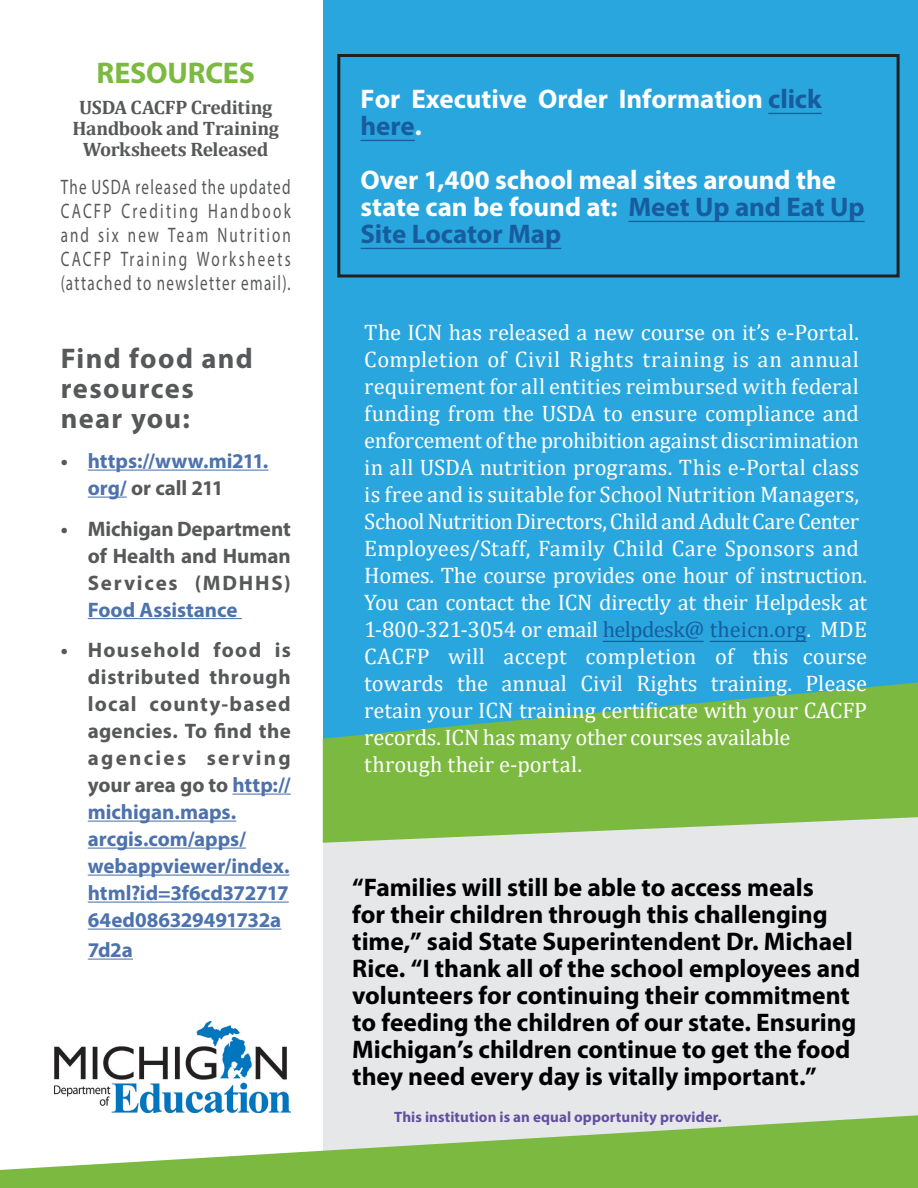
<style>
.page{position:relative;width:918px;height:1188px;background:#fff}
.page>*{position:absolute;margin:0;border:0;box-sizing:border-box;transform-origin:0 0}
.t1{font:700 30px "Myriad Pro";letter-spacing:-.005em;color:#7cb941}
.t2{font:700 28.5px/30px "Myriad Pro";letter-spacing:.045em;color:#57585a}
.Newsletter_Title{font:700 27px/27px "Myriad Pro";letter-spacing:-.005em;color:#fff}
.Newsletter_Title-2{font:700 25.5px/27px "Myriad Pro";letter-spacing:-.005em;color:#000}
.Gray_Special_Article{font:22.5px/27px "Cambria";color:#fff}
.t3{font:700 21px/27px "Myriad Pro";color:#57585a;text-align:justify}
.t4{font:21px/24px "Myriad Pro";letter-spacing:.105em;color:#57585a;text-align:justify;scale:.72 1}
.t5{font:700 21px/27px "Myriad Pro";letter-spacing:-.005em;color:#4d72ac}
.t6{font:700 19.5px/21px "Cambria";letter-spacing:-.015em;color:#57585a;text-align:center}
.Newsletter_Title-3{font:700 15px "Myriad Pro";letter-spacing:.005em;color:#644ea0}
.s1{color:#57585a}
.s2{color:#4d72ac}
.s3{color:#175d9e}
</style>
<div class="page">
<div style="left:323px;top:0;width:595px;height:751px;background:#2aa6de"></div>
<div style="left:323px;top:754px;width:595px;height:434px;background:#e6e7e9"></div>
<svg style="left:323px;top:683px;width:595px;height:160px;fill:#7cb941"></svg>
<svg style="left:0;top:1115px;width:918px;height:73px;fill:#7cb941"></svg>
<div style="left:337px;top:54px;width:563px;height:224px;border:3px solid #231f20"></div>
<hr style="left:88px;top:470px;width:180px;height:1px;background:#4d72ac">
<hr style="left:88px;top:497px;width:39px;height:1px;background:#4d72ac">
<hr style="left:88px;top:618px;width:154px;height:1px;background:#4d72ac">
<hr style="left:232px;top:794px;width:59px;height:1px;background:#4d72ac">
<hr style="left:88px;top:821px;width:148px;height:1px;background:#4d72ac">
<hr style="left:88px;top:848px;width:158px;height:1px;background:#4d72ac">
<hr style="left:88px;top:875px;width:201px;height:1px;background:#4d72ac">
<hr style="left:88px;top:902px;width:201px;height:1px;background:#4d72ac">
<hr style="left:88px;top:929px;width:193px;height:1px;background:#4d72ac">
<hr style="left:88px;top:959px;width:45px;height:1px;background:#4d72ac">
<img style="left:54px;top:1021px;width:237px;height:91px">
<hr style="left:768px;top:113px;width:54px;height:1px;background:#175d9e">
<hr style="left:361px;top:140px;width:54px;height:1px;background:#175d9e">
<hr style="left:628px;top:221px;width:237px;height:1px;background:#175d9e">
<hr style="left:361px;top:248px;width:200px;height:1px;background:#175d9e">
<hr style="left:603px;top:641px;width:101px;height:1px;background:#175d9e">
<hr style="left:710px;top:641px;width:96px;height:1px;background:#175d9e">
<p class="t1" style="left:96px;top:54px;width:160px">RESOURCES</p>
<p class="t6" style="left:73px;top:96px;width:208px">USDA CACFP Crediting<br>Handbook and Training<br>Worksheets Released</p>
<p class="t4" style="left:61px;top:174px;width:321px">The USDA released the updated CACFP Crediting Handbook and six new Team Nutrition CACFP Training Worksheets (attached to newsletter email).</p>
<p class="t2" style="left:61px;top:342px;width:194px">Find food and resources near you:</p>
<p class="t5" style="left:88px;top:447px;width:182px;text-indent:-27px"><span class="s1">•</span> https://www.mi211. org/ <span class="s1">or call 211</span></p>
<p class="t3" style="left:88px;top:514px;width:205px;text-indent:-27px">• Michigan Department of Health and Human Services (MDHHS)<br><span class="s2">Food Assistance</span></p>
<p class="t3" style="left:88px;top:636px;width:205px;text-align:left;text-indent:-27px">• Household food is distributed through local county-based agencies. To find the agencies serving your area go to <span class="s2">http:// michigan.maps. arcgis.com/apps/ webappviewer/index. html?id=3f6cd372717<br>64ed086329491732a</span></p>
<p class="t5" style="left:88px;top:936px;width:47px">7d2a</p>
<p class="Newsletter_Title" style="left:361px;top:85px;width:463px">For Executive Order Information <span class="s3">click here</span>.</p>
<p class="Newsletter_Title" style="left:361px;top:166px;width:506px">Over 1,400 school meal sites around the state can be found at: <span class="s3">Meet Up and Eat Up<br>Site Locator Map</span></p>
<p class="Gray_Special_Article" style="left:364px;top:319px;width:504px">The ICN has released a new course on it’s e-Portal.<br>Completion of Civil Rights training is an annual requirement for all entities reimbursed with federal funding from the USDA to ensure compliance and enforcement of the prohibition against discrimination in all USDA nutrition programs. This e-Portal class is free and is suitable for School Nutrition Managers, School Nutrition Directors, Child and Adult Care Center Employees/Staff, Family Child Care Sponsors and Homes. The course provides one hour of instruction.<br>You can contact the ICN directly at their Helpdesk at 1-800-321-3054 or email <span class="s3">helpdesk@ theicn.org</span>. MDE CACFP will accept completion of this course towards the annual Civil Rights training. Please retain your ICN training certificate with your CACFP records. ICN has many other courses available through their e-portal.</p>
<p class="Newsletter_Title-2" style="left:352px;top:873px;width:509px">“Families will still be able to access meals<br>for their children through this challenging time,” said State Superintendent Dr. Michael Rice. “I thank all of the school employees and volunteers for continuing their commitment to feeding the children of our state. Ensuring Michigan’s children continue to get the food they need every day is vitally important.”</p>
<p class="Newsletter_Title-3" style="left:394px;top:1108px;width:329px">This institution is an equal opportunity provider.</p>
</div>
